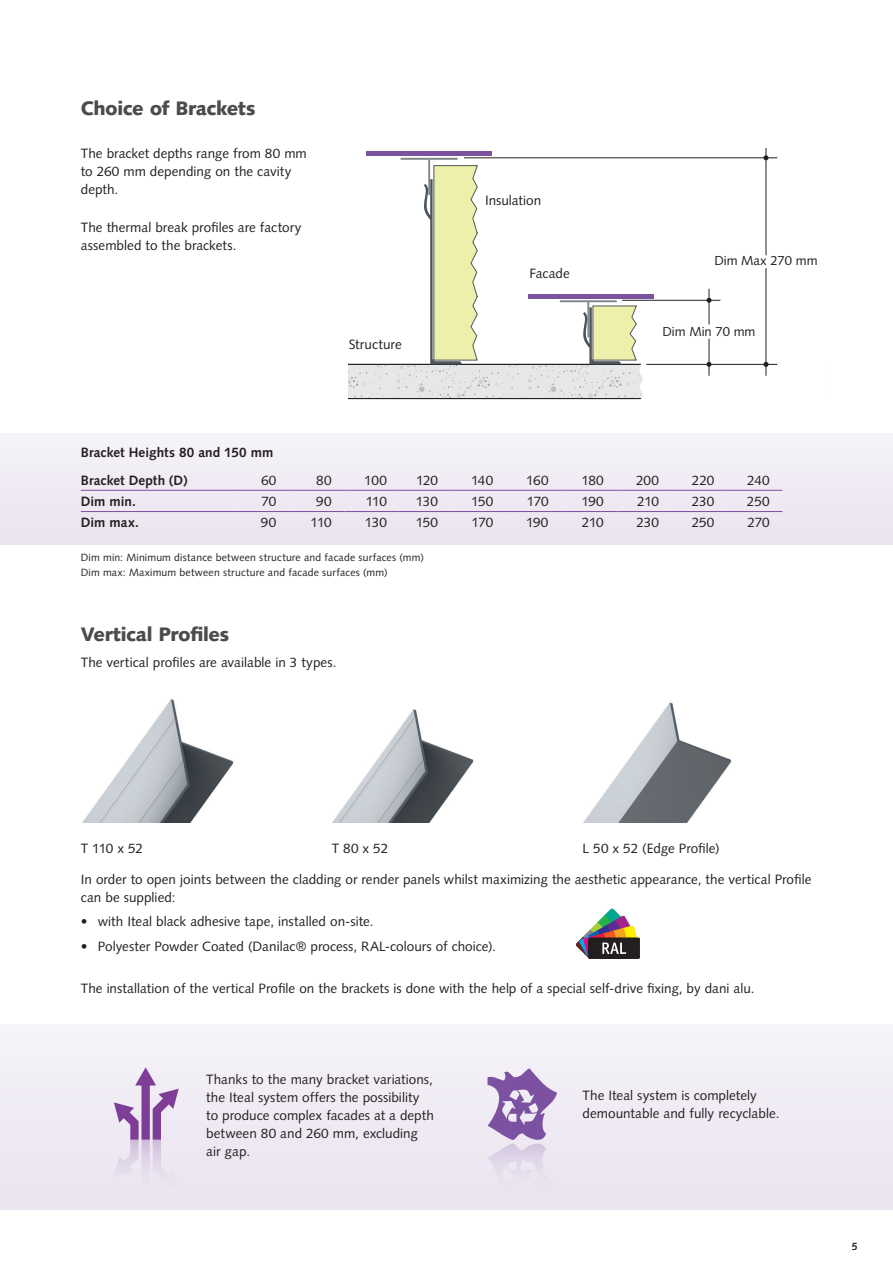
<style>
.page{position:relative;width:893px;height:1263px;background:#fff}
.page>*{position:absolute;margin:0;border:0;box-sizing:border-box;transform-origin:0 0}
.t1{font:900 19.5px "Syntax LT Std";letter-spacing:-.02em;color:#4b4c4d}
.t2{font:13.5px/18px "Syntax LT Std";color:#231f20}
.t3{font:700 13.5px/27.9px "Syntax LT Std";letter-spacing:.005em;color:#231f20}
.t4{font:13.05px "Syntax LT Std";color:#231f20}
.t5{font:13.05px "Syntax LT Std";color:#111219}
.t6{font:10.5px/15px "Syntax LT Std";letter-spacing:.015em;color:#231f20}
.t7{font:700 10.5px "Syntax LT Std";color:#231f20}
</style>
<div class="page">
<div style="left:0;top:1025px;width:893px;height:185px;background:#efeaf4"></div>
<svg style="left:114px;top:1067px;width:65px;height:111px"></svg>
<svg style="left:487px;top:1068px;width:70px;height:109px"></svg>
<div style="left:366px;top:151px;width:126px;height:5px;background:#7b539d"></div>
<hr style="left:766px;top:149px;width:1px;height:227px;background:#231f20">
<svg style="left:349px;top:155px;width:429px;height:245px"></svg>
<div style="left:0;top:434px;width:893px;height:110px;background:#efeaf4"></div>
<img style="left:82px;top:699px;width:152px;height:124px">
<img style="left:332px;top:709px;width:142px;height:114px">
<img style="left:583px;top:702px;width:149px;height:121px">
<hr style="left:81px;top:490px;width:153px;height:1px;background:#7c51a1">
<hr style="left:234px;top:490px;width:55px;height:1px;background:#7c51a1">
<hr style="left:289px;top:490px;width:55px;height:1px;background:#7c51a1">
<hr style="left:344px;top:490px;width:56px;height:1px;background:#7c51a1">
<hr style="left:400px;top:490px;width:51px;height:1px;background:#7c51a1">
<hr style="left:451px;top:490px;width:55px;height:1px;background:#7c51a1">
<hr style="left:506px;top:490px;width:55px;height:1px;background:#7c51a1">
<hr style="left:561px;top:490px;width:56px;height:1px;background:#7c51a1">
<hr style="left:617px;top:490px;width:55px;height:1px;background:#7c51a1">
<hr style="left:672px;top:490px;width:55px;height:1px;background:#7c51a1">
<hr style="left:727px;top:490px;width:55px;height:1px;background:#7c51a1">
<hr style="left:81px;top:511px;width:153px;height:1px;background:#7c51a1">
<hr style="left:234px;top:511px;width:55px;height:1px;background:#7c51a1">
<hr style="left:289px;top:511px;width:55px;height:1px;background:#7c51a1">
<hr style="left:344px;top:511px;width:56px;height:1px;background:#7c51a1">
<hr style="left:400px;top:511px;width:51px;height:1px;background:#7c51a1">
<hr style="left:451px;top:511px;width:55px;height:1px;background:#7c51a1">
<hr style="left:506px;top:511px;width:55px;height:1px;background:#7c51a1">
<hr style="left:561px;top:511px;width:56px;height:1px;background:#7c51a1">
<hr style="left:617px;top:511px;width:55px;height:1px;background:#7c51a1">
<hr style="left:672px;top:511px;width:55px;height:1px;background:#7c51a1">
<hr style="left:727px;top:511px;width:55px;height:1px;background:#7c51a1">
<svg style="left:576px;top:909px;width:64px;height:49px"></svg>
<h1 class="t1" style="left:81px;top:96px;width:176px">Choice of Brackets</h1>
<p class="t2" style="left:81px;top:145px;width:228px">The bracket depths range from 80 mm to 260 mm depending on the cavity depth.</p>
<p class="t2" style="left:81px;top:218px;width:222px">The thermal break profiles are factory assembled to the brackets.</p>
<p class="t2" style="left:349px;top:335px;width:55px">Structure</p>
<p class="t2" style="left:485px;top:191px;width:58px">Insulation</p>
<p class="t2" style="left:529px;top:265px;width:42px">Facade</p>
<p class="t4" style="left:711px;top:253px;width:112px">DNN m . 290 mm</p>
<p class="t4" style="left:714px;top:253px;width:105px">Dim Max 270 mm</p>
<p class="t4" style="left:662px;top:324px;width:94px">Di Min 70 m</p>
<p class="t5" style="left:675px;top:324px;width:70px">min. 80 mm</p>
<p class="t3" style="left:81px;top:438px;width:194px">Bracket Heights 80 and 150 mm<br>Bracket Depth (D)</p>
<p class="t2" style="left:261px;top:471px;width:17px">60</p>
<p class="t2" style="left:316px;top:471px;width:17px">80</p>
<p class="t2" style="left:364px;top:471px;width:24px">100</p>
<p class="t2" style="left:416px;top:471px;width:23px">120</p>
<p class="t2" style="left:471px;top:471px;width:24px">140</p>
<p class="t2" style="left:526px;top:471px;width:24px">160</p>
<p class="t2" style="left:581px;top:471px;width:24px">180</p>
<p class="t2" style="left:636px;top:471px;width:25px">200</p>
<p class="t2" style="left:692px;top:471px;width:24px">220</p>
<p class="t2" style="left:747px;top:471px;width:24px">240</p>
<p class="t3" style="left:81px;top:487px;width:56px">Dim min.</p>
<p class="t2" style="left:261px;top:492px;width:16px">70</p>
<p class="t2" style="left:316px;top:492px;width:17px">90</p>
<p class="t2" style="left:366px;top:492px;width:23px">110</p>
<p class="t2" style="left:416px;top:492px;width:23px">130</p>
<p class="t2" style="left:471px;top:492px;width:24px">150</p>
<p class="t2" style="left:527px;top:492px;width:23px">170</p>
<p class="t2" style="left:581px;top:492px;width:24px">190</p>
<p class="t2" style="left:637px;top:492px;width:23px">210</p>
<p class="t2" style="left:692px;top:492px;width:24px">230</p>
<p class="t2" style="left:747px;top:492px;width:24px">250</p>
<p class="t3" style="left:81px;top:509px;width:59px">Dim max.</p>
<p class="t2" style="left:261px;top:514px;width:17px">90</p>
<p class="t2" style="left:310px;top:514px;width:23px">110</p>
<p class="t2" style="left:365px;top:514px;width:23px">130</p>
<p class="t2" style="left:416px;top:514px;width:24px">150</p>
<p class="t2" style="left:472px;top:514px;width:23px">170</p>
<p class="t2" style="left:526px;top:514px;width:24px">190</p>
<p class="t2" style="left:582px;top:514px;width:23px">210</p>
<p class="t2" style="left:636px;top:514px;width:24px">230</p>
<p class="t2" style="left:692px;top:514px;width:24px">250</p>
<p class="t2" style="left:747px;top:514px;width:24px">270</p>
<p class="t6" style="left:81px;top:550px;width:345px">Dim min: Minimum distance between structure and facade surfaces (mm)<br>Dim max: Maximum between structure and facade surfaces (mm)</p>
<h1 class="t1" style="left:81px;top:622px;width:150px">Vertical Profiles</h1>
<p class="t2" style="left:81px;top:654px;width:257px">The vertical profiles are available in 3 types.</p>
<p class="t2" style="left:81px;top:839px;width:64px">T 110 x 52</p>
<p class="t2" style="left:332px;top:839px;width:58px">T 80 x 52</p>
<p class="t2" style="left:583px;top:839px;width:139px">L 50 x 52 (Edge Profile)</p>
<p class="t2" style="left:81px;top:870px;width:732px">In order to open joints between the cladding or render panels whilst maximizing the aesthetic appearance, the vertical Profile can be supplied:</p>
<p class="t2" style="left:81px;top:912px;width:294px">• with Iteal black adhesive tape, installed on-site.</p>
<p class="t2" style="left:81px;top:937px;width:417px">• Polyester Powder Coated (Danilac® process, RAL-colours of choice).</p>
<p class="t2" style="left:81px;top:979px;width:675px">The installation of the vertical Profile on the brackets is done with the help of a special self-drive fixing, by dani alu.</p>
<p class="t2" style="left:206px;top:1071px;width:229px">Thanks to the many bracket variations, the Iteal system offers the possibility to produce complex facades at a depth between 80 and 260 mm, excluding air gap.</p>
<p class="t2" style="left:583px;top:1087px;width:198px">The Iteal system is completely demountable and fully recyclable.</p>
<p class="t7" style="left:852px;top:1240px;width:7px">5</p>
</div>
